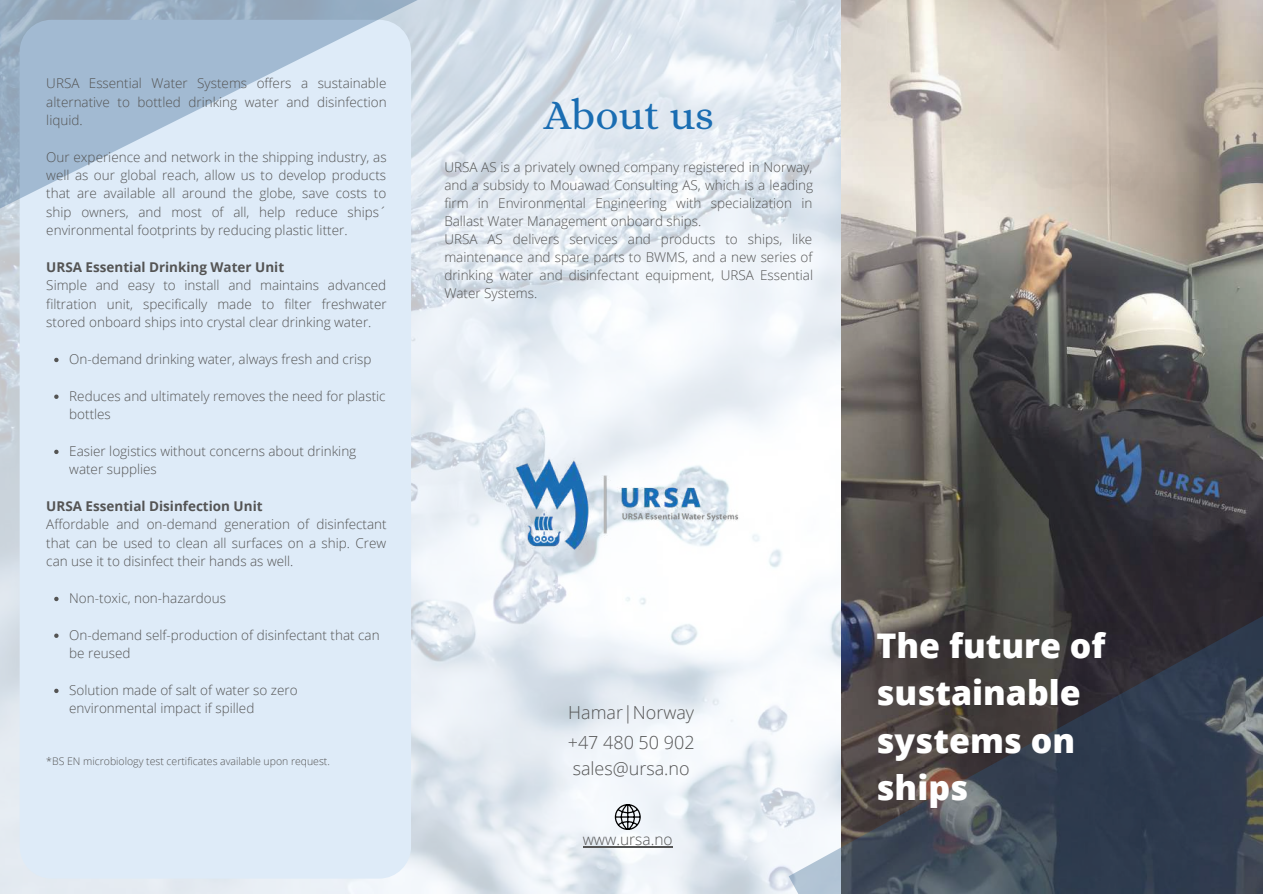
<style>
.page{position:relative;width:1263px;height:894px;background:#fff}
.page>*{position:absolute;margin:0;border:0;box-sizing:border-box;transform-origin:0 0}
.t1{font:42.45px "Alice";color:#1a6db2}
.t2{font:800 33.9px/47.2px "Open Sans";color:#fff}
.t3{font:300 18px "Open Sans";color:#545454}
.t4{font:300 15.45px "Open Sans";color:#545454}
.t5{font:300 13.5px/18.3px "Open Sans";color:#545454}
.t6{font:700 13.5px "Open Sans";color:#545454}
.t7{font:300 10.5px "Open Sans";color:#545454}
</style>
<div class="page">
<img style="left:0;top:0;width:841px;height:893px">
<img style="left:841px;top:0;width:422px;height:578px">
<svg style="left:789px;top:578px;width:474px;height:315px;background:#51545c"></svg>
<img style="left:501px;top:446px;width:252px;height:112px">
<div style="left:20px;top:20px;width:391px;height:858px;background:#deebf8;border-radius:32px"></div>
<svg style="left:0;top:0;width:437px;height:239px"></svg>
<svg style="left:615px;top:803px;width:26px;height:26px"></svg>
<hr style="left:583px;top:846px;width:90px;height:1px;background:#545454">
<svg style="left:54px;top:357px;width:5px;height:5px"></svg>
<svg style="left:54px;top:394px;width:5px;height:5px"></svg>
<svg style="left:54px;top:449px;width:5px;height:5px"></svg>
<svg style="left:54px;top:596px;width:5px;height:5px"></svg>
<svg style="left:54px;top:633px;width:5px;height:4px"></svg>
<svg style="left:54px;top:688px;width:5px;height:5px"></svg>
<p class="t5" style="left:46px;top:74px;width:342px;text-align:justify">URSA Essential Water Systems offers a sustainable alternative to bottled drinking water and disinfection liquid.</p>
<p class="t5" style="left:46px;top:147px;width:342px;text-align:justify">Our experience and network in the shipping industry, as well as our global reach, allow us to develop products that are available all around the globe, save costs to ship owners, and most of all, help reduce ships´ environmental footprints by reducing plastic litter.</p>
<p class="t6" style="left:46px;top:257px;width:239px">URSA Essential Drinking Water Unit</p>
<p class="t5" style="left:46px;top:276px;width:342px;text-align:justify">Simple and easy to install and maintains advanced filtration unit, specifically made to filter freshwater stored onboard ships into crystal clear drinking water.</p>
<p class="t5" style="left:69px;top:349px;width:304px">On-demand drinking water, always fresh and crisp</p>
<p class="t5" style="left:69px;top:386px;width:318px">Reduces and ultimately removes the need for plastic bottles</p>
<p class="t5" style="left:69px;top:441px;width:289px">Easier logistics without concerns about drinking water supplies</p>
<p class="t6" style="left:46px;top:496px;width:218px">URSA Essential Disinfection Unit</p>
<p class="t5" style="left:46px;top:515px;width:342px;text-align:justify">Affordable and on-demand generation of disinfectant that can be used to clean all surfaces on a ship. Crew can use it to disinfect their hands as well.</p>
<p class="t5" style="left:69px;top:588px;width:158px">Non-toxic, non-hazardous</p>
<p class="t5" style="left:69px;top:625px;width:312px">On-demand self-production of disinfectant that can be reused</p>
<p class="t5" style="left:69px;top:680px;width:230px">Solution made of salt of water so zero environmental impact if spilled</p>
<p class="t7" style="left:46px;top:753px;width:285px">*BS EN microbiology test certificates available upon request.</p>
<h1 class="t1" style="left:544px;top:90px;width:171px">About us</h1>
<p class="t5" style="left:444px;top:157px;width:370px">URSA AS is a privately owned company registered in Norway, and a subsidy to Mouawad Consulting AS, which is a leading firm in Environmental Engineering with specialization in Ballast Water Management onboard ships.<br>URSA AS delivers services and products to ships, like maintenance and spare parts to BWMS, and a new series of drinking water and disinfectant equipment, URSA Essential Water Systems.</p>
<h3 class="t3" style="left:568px;top:700px;width:127px">Hamar|Norway</h3>
<h3 class="t3" style="left:568px;top:730px;width:128px">+47 480 50 902</h3>
<h3 class="t3" style="left:573px;top:755px;width:119px">sales@ursa.no</h3>
<p class="t4" style="left:583px;top:828px;width:91px">www.ursa.no</p>
<h2 class="t2" style="left:876px;top:621px;width:231px">The future of sustainable systems on ships</h2>
</div>
